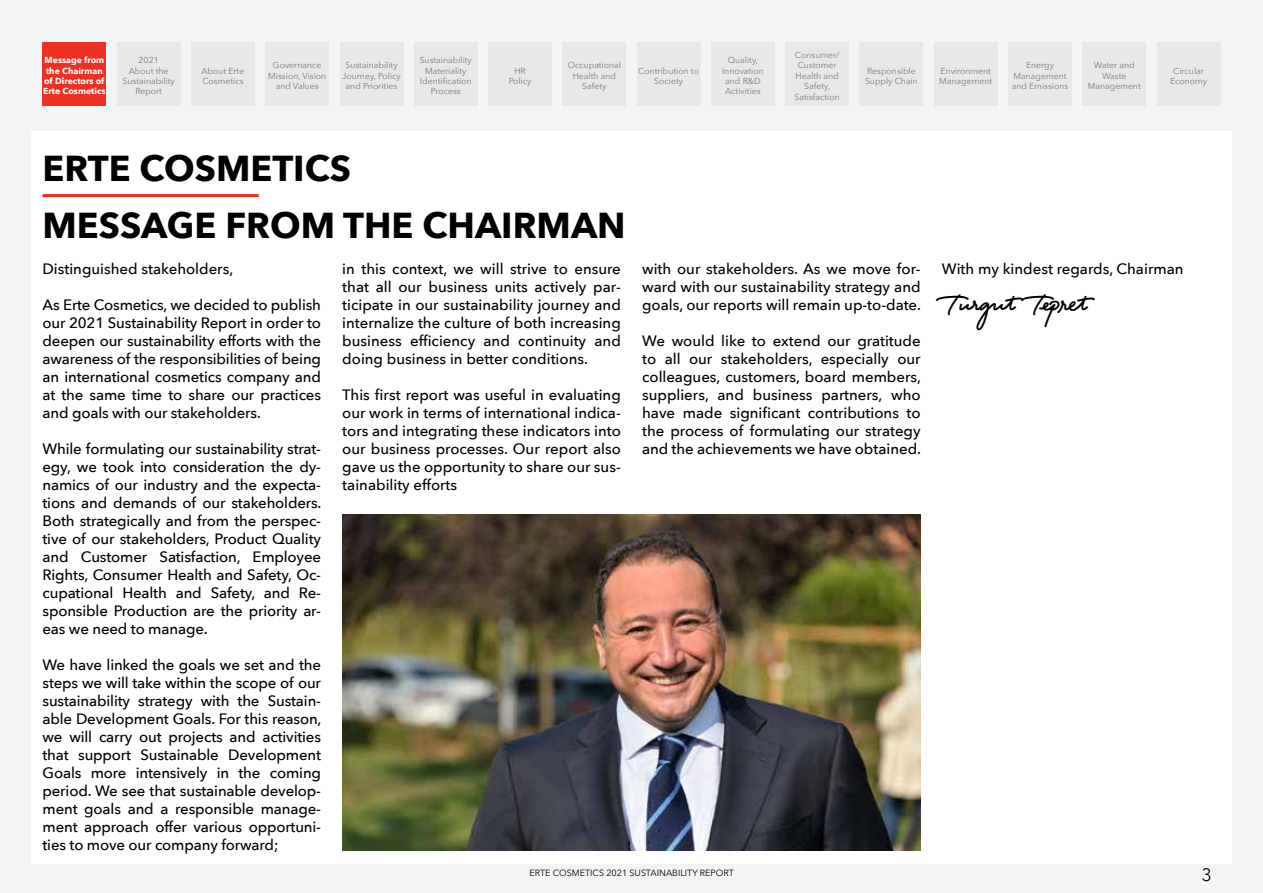
<style>
.page{position:relative;width:1263px;height:893px;background:#f2f4f5}
.page>*{position:absolute;margin:0;border:0;box-sizing:border-box;transform-origin:0 0}
.t1{font:700 36px/57px "Avenir Next";color:#000}
.t2{font:30px "Respondent PERSONALUSEONLY Black PERSONALUSEONLY";color:#000}
.t3{font:300 18px "Avenir";color:#000}
.t4{font:500 15px/18px "Avenir Next";color:#000;text-align:justify}
.t5{font:9px "Avenir Next";color:#000}
.t6{font:8.7px/10.5px "Avenir Next";color:#7d7d7d;text-align:center}
.t7{font:700 8.7px/10.5px "Avenir Next";color:#fff;text-align:center}
</style>
<div class="page">
<div style="left:31px;top:131px;width:1201px;height:733px;background:#fff"></div>
<div style="left:43px;top:43px;width:63px;height:63px;background:#ed3024"></div>
<div style="left:117px;top:43px;width:64px;height:63px;background:#e8e8e8"></div>
<div style="left:191px;top:43px;width:64px;height:63px;background:#e8e8e8"></div>
<div style="left:265px;top:43px;width:64px;height:63px;background:#e8e8e8"></div>
<div style="left:340px;top:43px;width:63px;height:63px;background:#e8e8e8"></div>
<div style="left:414px;top:43px;width:64px;height:63px;background:#e8e8e8"></div>
<div style="left:488px;top:43px;width:64px;height:63px;background:#e8e8e8"></div>
<div style="left:562px;top:43px;width:64px;height:63px;background:#e8e8e8"></div>
<div style="left:637px;top:43px;width:63px;height:63px;background:#e8e8e8"></div>
<div style="left:711px;top:43px;width:64px;height:63px;background:#e8e8e8"></div>
<div style="left:785px;top:43px;width:64px;height:63px;background:#e8e8e8"></div>
<div style="left:859px;top:43px;width:64px;height:63px;background:#e8e8e8"></div>
<div style="left:934px;top:43px;width:64px;height:63px;background:#e8e8e8"></div>
<div style="left:1008px;top:43px;width:64px;height:63px;background:#e8e8e8"></div>
<div style="left:1082px;top:43px;width:64px;height:63px;background:#e8e8e8"></div>
<div style="left:1157px;top:43px;width:63px;height:63px;background:#e8e8e8"></div>
<img style="left:342px;top:514px;width:578px;height:336px">
<hr style="left:43px;top:194px;width:216px;height:3px;background:#ed3024">
<p class="t7" style="left:43px;top:55px;width:64px">Message from the Chairman of Directors of<br>Erte Cosmetics</p>
<p class="t6" style="left:123px;top:54px;width:54px">2021<br>About the<br>Sustainability<br>Report</p>
<p class="t6" style="left:202px;top:65px;width:44px;text-align:left">About Erte<br>Cosmetics</p>
<p class="t6" style="left:268px;top:60px;width:60px">Governance<br>Mission, Vision and Values</p>
<p class="t6" style="left:342px;top:60px;width:60px">Sustainability<br>Journey, Policy and Priorities</p>
<p class="t6" style="left:420px;top:54px;width:54px">Sustainability<br>Materiality<br>Identification<br>Process</p>
<p class="t6" style="left:509px;top:65px;width:24px">HR<br>Policy</p>
<p class="t6" style="left:568px;top:60px;width:55px">Occupational<br>Health and<br>Safety</p>
<p class="t6" style="left:638px;top:65px;width:62px">Contribution to<br>Society</p>
<p class="t6" style="left:722px;top:54px;width:43px">Quality,<br>Innovation and R&amp;D<br>Activities</p>
<p class="t6" style="left:795px;top:49px;width:47px">Consumer/<br>Customer<br>Health and<br>Safety,<br>Satisfaction</p>
<p class="t6" style="left:865px;top:65px;width:54px;text-align:left">Responsible<br>Supply Chain</p>
<p class="t6" style="left:939px;top:65px;width:55px;text-align:left">Environment<br>Management</p>
<p class="t6" style="left:1012px;top:60px;width:58px">Energy<br>Management and Emissions</p>
<p class="t6" style="left:1088px;top:60px;width:55px">Water and<br>Waste<br>Management</p>
<p class="t6" style="left:1170px;top:65px;width:39px">Circular<br>Economy</p>
<h1 class="t1" style="left:43px;top:139px;width:585px">ERTE COSMETICS<br>MESSAGE FROM THE CHAIRMAN</h1>
<p class="t4" style="left:43px;top:260px;width:192px">Distinguished stakeholders,</p>
<p class="t4" style="left:43px;top:296px;width:280px">As Erte Cosmetics, we decided to publish our 2021 Sustainability Report in order to deepen our sustainability efforts with the awareness of the responsibilities of being an international cosmetics company and at the same time to share our practices and goals with our stakeholders.</p>
<p class="t4" style="left:43px;top:440px;width:280px">While formulating our sustainability strat&shy;egy, we took into consideration the dy&shy;namics of our industry and the expecta&shy;tions and demands of our stakeholders.<br>Both strategically and from the perspec&shy;tive of our stakeholders, Product Quality and Customer Satisfaction, Employee Rights, Consumer Health and Safety, Oc&shy;cupational Health and Safety, and Re&shy;sponsible Production are the priority ar&shy;eas we need to manage.</p>
<p class="t4" style="left:43px;top:656px;width:280px">We have linked the goals we set and the steps we will take within the scope of our sustainability strategy with the Sustain&shy;able Development Goals. For this reason, we will carry out projects and activities that support Sustainable Development Goals more intensively in the coming period. We see that sustainable develop&shy;ment goals and a responsible manage&shy;ment approach offer various opportuni&shy;ties to move our company forward;</p>
<p class="t4" style="left:342px;top:260px;width:280px">in this context, we will strive to ensure that all our business units actively par&shy;ticipate in our sustainability journey and internalize the culture of both increasing business efficiency and continuity and doing business in better conditions.</p>
<p class="t4" style="left:342px;top:386px;width:280px">This first report was useful in evaluating our work in terms of international indica&shy;tors and integrating these indicators into our business processes. Our report also gave us the opportunity to share our sus&shy;tainability efforts</p>
<p class="t4" style="left:642px;top:260px;width:280px">with our stakeholders. As we move for&shy;ward with our sustainability strategy and goals, our reports will remain up-to-date.</p>
<p class="t4" style="left:642px;top:332px;width:280px">We would like to extend our gratitude to all our stakeholders, especially our colleagues, customers, board members, suppliers, and business partners, who have made significant contributions to the process of formulating our strategy and the achievements we have obtained.</p>
<p class="t4" style="left:942px;top:260px;width:243px">With my kindest regards, Chairman</p>
<h2 class="t2" style="left:942px;top:282px;width:147px">Turgut Tepret</h2>
<p class="t5" style="left:529px;top:865px;width:206px">ERTE COSMETICS 2021 SUSTAINABILITY REPORT</p>
<p class="t3" style="left:1202px;top:864px;width:11px">3</p>
</div>
